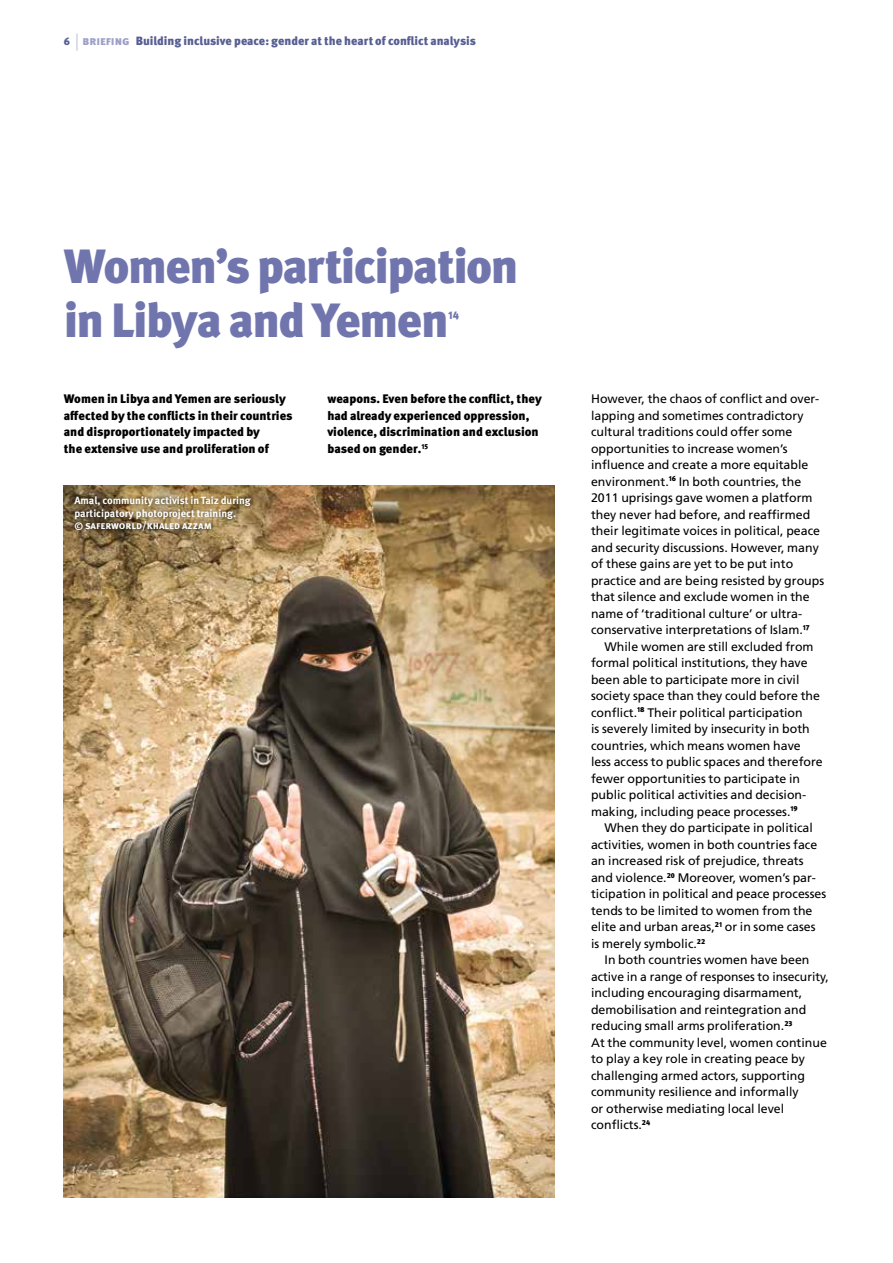
<style>
.page{position:relative;width:893px;height:1263px;background:#fff}
.page>*{position:absolute;margin:0;border:0;box-sizing:border-box;transform-origin:0 0}
.t1{font:900 48px/53.6px "Meta Pro";letter-spacing:-.035em;color:#7075ad}
.t2{font:12.3px/16.5px "Frutiger LT Std";color:#000}
.t3{font:900 12.3px/16.5px "Meta Pro";color:#000}
.t4{font:900 12px "Meta Pro";color:#575e92}
.t5{font:900 10.95px "Meta Pro";color:#7075ad}
.t6{font:700 10.5px/12.8px "Meta Pro";color:#fff}
.s1{font-size:10.5px}
.s2{font-weight:400;font-size:18px;color:#c7c8e1}
.s3{color:#9da0c9}
</style>
<div class="page">
<img style="left:64px;top:485px;width:491px;height:713px">
<div style="left:69px;top:491px;width:187px;height:45px;background:#000;opacity:.75"></div>
<p class="t4" style="left:64px;top:34px;width:414px"><span class="s1">6</span> <span class="s2">|</span> <span class="s3">briefing</span> Building inclusive peace: gender at the heart of conflict analysis</p>
<h1 class="t1" style="left:64px;top:242px;width:456px">Women’s participation in Libya and Yemen</h1>
<p class="t5" style="left:448px;top:308px;width:12px">14</p>
<p class="t3" style="left:64px;top:391px;width:230px">Women in Libya and Yemen are seriously affected by the conflicts in their countries and disproportionately impacted by<br>the extensive use and proliferation of</p>
<p class="t3" style="left:327px;top:391px;width:216px">weapons. Even before the conflict, they had already experienced oppression, violence, discrimination and exclusion based on gender.<sup>15</sup></p>
<p class="t2" style="left:591px;top:391px;width:235px">However, the chaos of conflict and over&shy;lapping and sometimes contradictory cultural traditions could offer some opportunities to increase women’s influence and create a more equitable environment.<sup>16</sup> In both countries, the 2011 uprisings gave women a platform they never had before, and reaffirmed their legitimate voices in political, peace and security discussions. However, many of these gains are yet to be put into practice and are being resisted by groups that silence and exclude women in the name of ‘traditional culture’ or ultra&shy;conservative interpretations of Islam.<sup>17</sup></p>
<p class="t2" style="left:591px;top:638px;width:233px;text-indent:14px">While women are still excluded from formal political institutions, they have been able to participate more in civil society space than they could before the conflict.<sup>18</sup> Their political participation<br>is severely limited by insecurity in both countries, which means women have less access to public spaces and therefore fewer opportunities to participate in public political activities and decision&shy;making, including peace processes.<sup>19</sup></p>
<p class="t2" style="left:591px;top:820px;width:237px;text-indent:14px">When they do participate in political activities, women in both countries face an increased risk of prejudice, threats and violence.<sup>20</sup> Moreover, women’s par&shy;ticipation in political and peace processes tends to be limited to women from the elite and urban areas,<sup>21</sup> or in some cases is merely symbolic.<sup>22</sup></p>
<p class="t2" style="left:591px;top:952px;width:239px;text-indent:14px">In both countries women have been active in a range of responses to insecurity, including encouraging disarmament, demobilisation and reintegration and reducing small arms proliferation.<sup>23<br></sup>At the community level, women continue to play a key role in creating peace by challenging armed actors, supporting community resilience and informally<br>or otherwise mediating local level conflicts.<sup>24</sup></p>
<p class="t6" style="left:74px;top:494px;width:178px">Amal, community activist in Taiz during participatory photoproject training.<br>© saferworld/khaled azzam</p>
</div>
